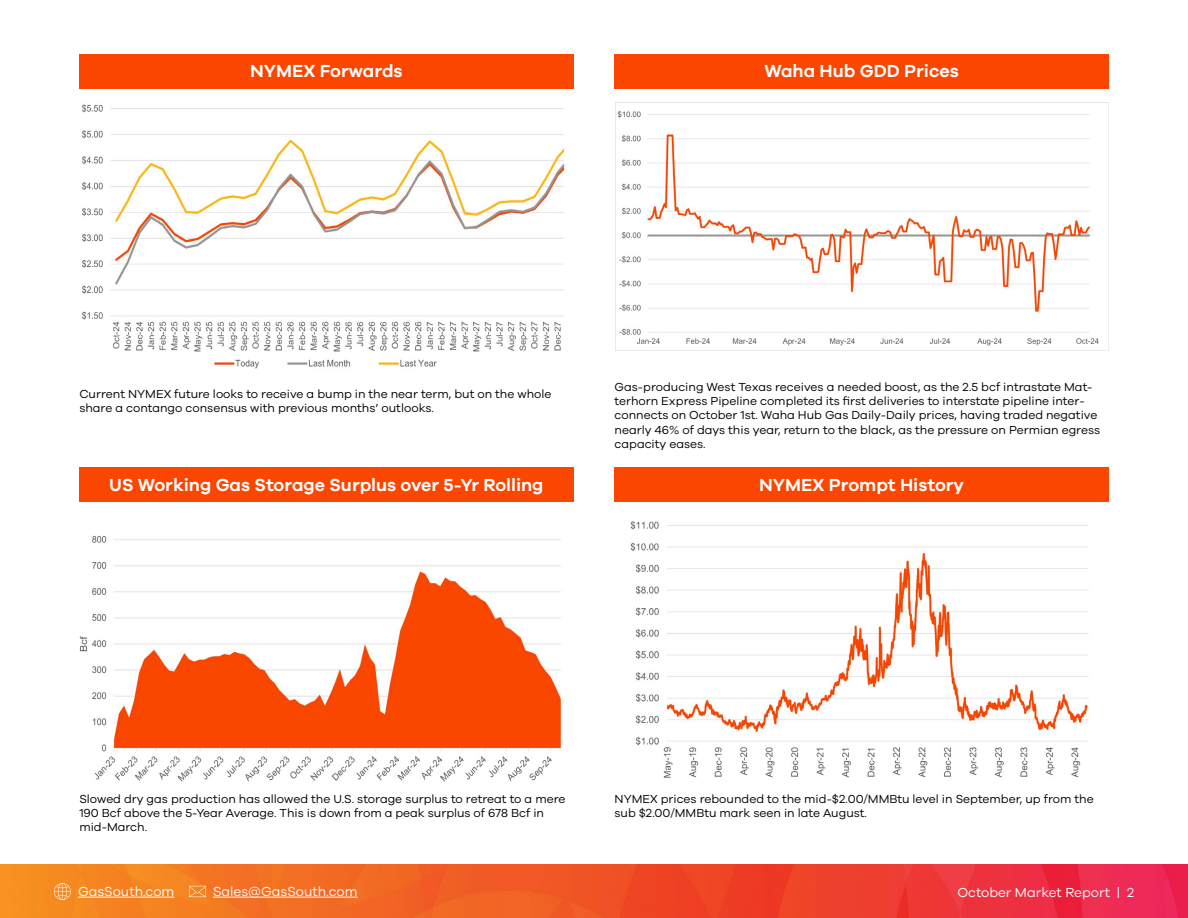
<style>
.page{position:relative;width:1188px;height:918px;background:#fff}
.page>*{position:absolute;margin:0;border:0;box-sizing:border-box;transform-origin:0 0}
.t1{font:600 18px "Galano Grotesque";color:#fff}
.t2{font:13.5px "Galano Grotesque";color:#fff}
.t3{font:12px/14.4px "Galano Grotesque";color:#000}
</style>
<div class="page">
<img style="left:0;top:864px;width:1188px;height:54px">
<hr style="left:78px;top:897px;width:96px;height:1px;background:#fff">
<svg style="left:189px;top:886px;width:17px;height:11px"></svg>
<svg style="left:54px;top:883px;width:17px;height:17px"></svg>
<hr style="left:213px;top:897px;width:145px;height:1px;background:#fff">
<img style="left:82px;top:104px;width:485px;height:265px">
<div style="left:79px;top:54px;width:494px;height:34px;background:#fa4600"></div>
<img style="left:79px;top:535px;width:483px;height:247px">
<div style="left:79px;top:468px;width:494px;height:34px;background:#fa4600"></div>
<img style="left:630px;top:521px;width:459px;height:257px">
<div style="left:615px;top:468px;width:494px;height:34px;background:#fa4600"></div>
<img style="left:615px;top:102px;width:494px;height:249px">
<div style="left:615px;top:54px;width:494px;height:34px;background:#fa4600"></div>
<h1 class="t1" style="left:250px;top:60px;width:154px">NYMEX Forwards</h1>
<h1 class="t1" style="left:764px;top:60px;width:196px">Waha Hub GDD Prices</h1>
<p class="t3" style="left:79px;top:386px;width:474px">Current NYMEX future looks to receive a bump in the near term, but on the whole share a contango consensus with previous months’ outlooks.</p>
<h1 class="t1" style="left:109px;top:474px;width:436px">US Working Gas Storage Surplus over 5-Yr Rolling</h1>
<p class="t3" style="left:615px;top:379px;width:487px">Gas-producing West Texas receives a needed boost, as the 2.5 bcf intrastate Mat&shy;terhorn Express Pipeline completed its first deliveries to interstate pipeline inter&shy;connects on October 1st. Waha Hub Gas Daily-Daily prices, having traded negative nearly 46% of days this year, return to the black, as the pressure on Permian egress capacity eases.</p>
<h1 class="t1" style="left:759px;top:474px;width:207px">NYMEX Prompt History</h1>
<p class="t3" style="left:79px;top:791px;width:488px">Slowed dry gas production has allowed the U.S. storage surplus to retreat to a mere<br>190 Bcf above the 5-Year Average. This is down from a peak surplus of 678 Bcf in mid-March.</p>
<p class="t3" style="left:615px;top:791px;width:481px">NYMEX prices rebounded to the mid-$2.00/MMBtu level in September, up from the sub $2.00/MMBtu mark seen in late August.</p>
<p class="t2" style="left:78px;top:883px;width:98px">GasSouth.com</p>
<p class="t2" style="left:213px;top:883px;width:146px">Sales@GasSouth.com</p>
<p class="t2" style="left:957px;top:885px;width:178px">October Market Report | 2</p>
</div>
